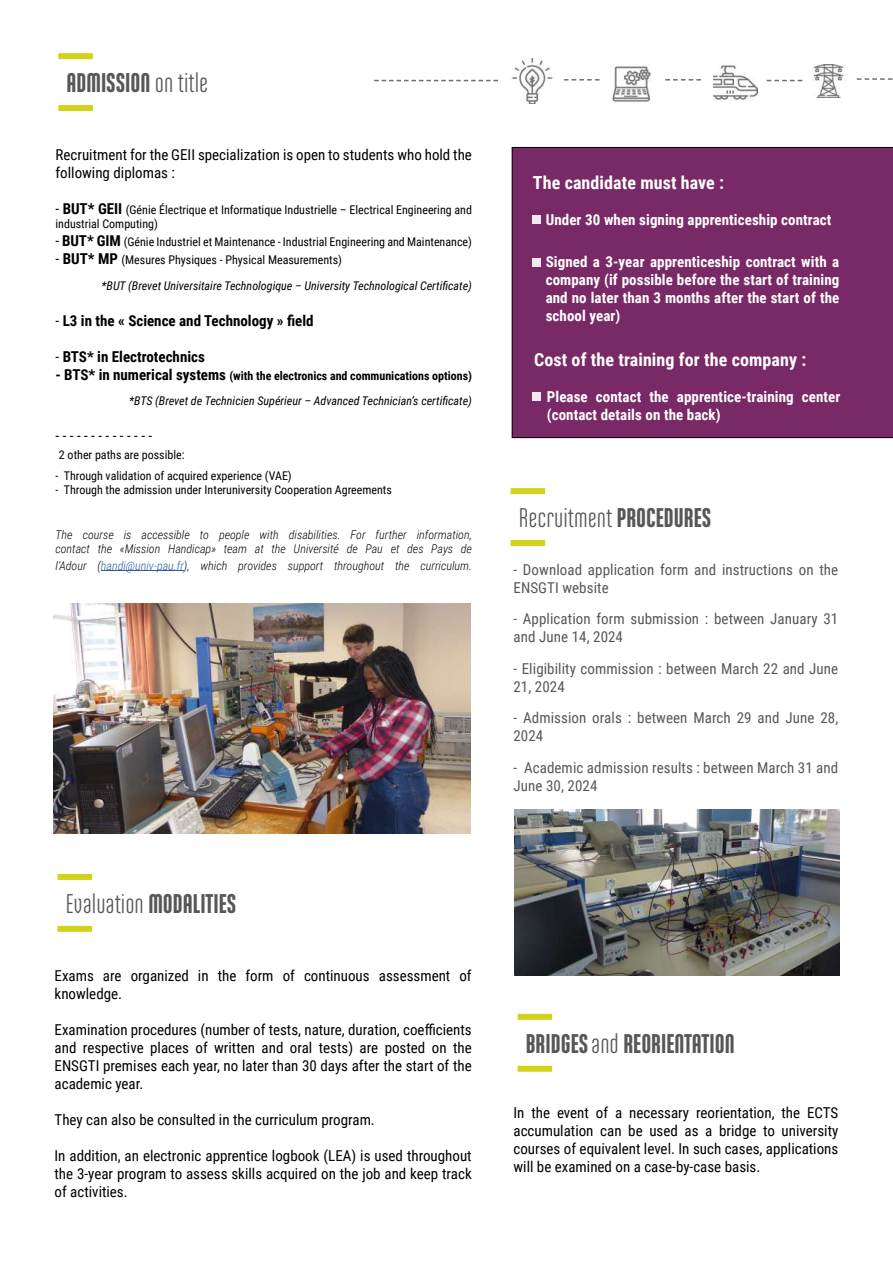
<style>
.page{position:relative;width:893px;height:1263px;background:#fff}
.page>*{position:absolute;margin:0;border:0;box-sizing:border-box;transform-origin:0 0}
.t1{font:27px "Ando";color:#575756}
.t2{font:900 27px "Ando";color:#575756}
.t3{font:700 18px "Roboto Condensed";letter-spacing:.005em;color:#fff}
.t4{font:15px/18px "Roboto Condensed";color:#000;text-align:justify}
.t5{font:15px/18px "Roboto Condensed";letter-spacing:.005em;color:#575756}
.t6{font:700 15px/18px "Roboto Condensed";letter-spacing:.005em;color:#fff;text-align:justify}
.t7{font:700 15px "Roboto Condensed";color:#000}
.t8{font:12px/14.4px "Roboto Condensed";color:#000}
.t9{font:italic 12px/25.5px "Roboto Condensed";color:#000}
.t10{font:italic 300 12px/14.4px "Roboto Condensed";color:#000}
.s1{font-weight:400}
.s2{font-size:15px}
.s3{font-weight:700;font-size:15px}
.s4{font-style:normal;font-size:15px}
.s5{font-weight:700;font-style:normal;font-size:15px}
.s6{font-style:normal}
.s7{font-weight:700;font-style:normal}
.s8{color:#275b9b}
.s9{font-weight:900}
</style>
<div class="page">
<hr style="left:101px;top:570px;width:83px;height:1px;background:#275b9b">
<div style="left:58px;top:105px;width:35px;height:6px;background:#d2d21a"></div>
<div style="left:58px;top:53px;width:35px;height:6px;background:#d2d21a"></div>
<div style="left:511px;top:540px;width:34px;height:6px;background:#d2d21a"></div>
<div style="left:511px;top:488px;width:34px;height:6px;background:#d2d21a"></div>
<div style="left:58px;top:926px;width:34px;height:6px;background:#d2d21a"></div>
<div style="left:58px;top:874px;width:34px;height:6px;background:#d2d21a"></div>
<img style="left:53px;top:603px;width:417px;height:230px">
<img style="left:514px;top:809px;width:325px;height:166px">
<div style="left:518px;top:1066px;width:34px;height:6px;background:#d2d21a"></div>
<div style="left:518px;top:1014px;width:34px;height:6px;background:#d2d21a"></div>
<img style="left:511px;top:59px;width:42px;height:44px">
<img style="left:612px;top:64px;width:39px;height:38px">
<img style="left:714px;top:65px;width:43px;height:36px">
<img style="left:813px;top:64px;width:31px;height:34px">
<svg style="left:374px;top:80px;width:124px;height:1px"></svg>
<svg style="left:857px;top:78px;width:35px;height:2px"></svg>
<svg style="left:767px;top:80px;width:35px;height:1px"></svg>
<svg style="left:665px;top:79px;width:36px;height:2px"></svg>
<svg style="left:564px;top:79px;width:35px;height:2px"></svg>
<div style="left:512px;top:147px;width:381px;height:291px;background:#792a66"></div>
<div style="left:532px;top:215px;width:8px;height:9px;background:#f1e9ef"></div>
<div style="left:532px;top:258px;width:8px;height:9px;background:#f1e9ef"></div>
<div style="left:532px;top:392px;width:8px;height:9px;background:#f1e9ef"></div>
<h1 class="t2" style="left:66px;top:69px;width:143px">ADMISSION <span class="s1">on title</span></h1>
<p class="t4" style="left:56px;top:145px;width:418px">Recruitment for the GEII specialization is open to students who hold the following diplomas :</p>
<p class="t8" style="left:56px;top:202px;width:418px"><span class="s2">-</span> <span class="s3">BUT* GEII</span> (Génie Électrique et Informatique Industrielle – Electrical Engineering and industrial Computing)</p>
<p class="t8" style="left:56px;top:234px;width:418px"><span class="s2">-</span> <span class="s3">BUT* GIM</span> (Génie Industriel et Maintenance - Industrial Engineering and Maintenance)</p>
<p class="t9" style="left:102px;top:247px;width:372px;text-indent:-46px"><span class="s4">-</span> <span class="s5">BUT* MP</span> <span class="s6">(Mesures Physiques - Physical Measurements)<br></span>*BUT (Brevet Universitaire Technologique – University Technological Certificate)</p>
<p class="t7" style="left:56px;top:310px;width:260px"><span class="s1">-</span> L3 in the « Science and Technology » field</p>
<p class="t7" style="left:56px;top:346px;width:151px"><span class="s1">-</span> BTS* in Electrotechnics</p>
<p class="t9" style="left:56px;top:362px;width:418px;text-align:right"><span class="s5">- BTS* in numerical systems</span> <span class="s7">(with the electronics and communications options) </span>*BTS (Brevet de Technicien Supérieur – Advanced Technician’s certificate)</p>
<p class="t4" style="left:56px;top:426px;width:98px">- - - - - - - - - - - - - -</p>
<p class="t8" style="left:59px;top:447px;width:127px">2 other paths are possible:</p>
<p class="t8" style="left:56px;top:468px;width:238px">- Through validation of acquired experience (VAE)</p>
<p class="t8" style="left:56px;top:482px;width:338px">- Through the admission under Interuniversity Cooperation Agreements</p>
<p class="t10" style="left:56px;top:527px;width:418px">The course is accessible to people with disabilities. For further information, contact the «Mission Handicap» team at the Université de Pau et des Pays de</p>
<p class="t10" style="left:56px;top:558px;width:418px">l’Adour (<span class="s8">handi@univ-pau.fr</span>), which provides support throughout the curriculum.</p>
<p class="t5" style="left:513px;top:560px;width:326px">- Download application form and instructions on the<br>ENSGTI website</p>
<p class="t5" style="left:513px;top:609px;width:326px">- Application form submission : between January 31 and June 14, 2024</p>
<p class="t5" style="left:513px;top:659px;width:326px">- Eligibility commission : between March 22 and June<br>21, 2024</p>
<p class="t5" style="left:513px;top:708px;width:326px">- Admission orals : between March 29 and June 28,<br>2024</p>
<p class="t5" style="left:513px;top:758px;width:326px">- Academic admission results : between March 31 and<br>June 30, 2024</p>
<p class="t3" style="left:533px;top:170px;width:193px">The candidate must have :</p>
<p class="t6" style="left:546px;top:210px;width:287px">Under 30 when signing apprenticeship contract</p>
<p class="t6" style="left:546px;top:252px;width:295px">Signed a 3-year apprenticeship contract with a company (if possible before the start of training and no later than 3 months after the start of the school year)</p>
<p class="t3" style="left:534px;top:347px;width:274px">Cost of the training for the company :</p>
<p class="t6" style="left:547px;top:387px;width:295px">Please contact the apprentice-training center (contact details on the back)</p>
<h1 class="t1" style="left:519px;top:504px;width:194px">Recruitment <span class="s9">PROCEDURES</span></h1>
<h1 class="t1" style="left:66px;top:890px;width:172px">Evaluation <span class="s9">MODALITIES</span></h1>
<p class="t4" style="left:55px;top:966px;width:419px">Exams are organized in the form of continuous assessment of knowledge.</p>
<p class="t4" style="left:55px;top:1020px;width:419px">Examination procedures (number of tests, nature, duration, coefficients and respective places of written and oral tests) are posted on the ENSGTI premises each year, no later than 30 days after the start of the academic year.</p>
<p class="t4" style="left:55px;top:1110px;width:322px">They can also be consulted in the curriculum program.</p>
<p class="t4" style="left:55px;top:1146px;width:419px">In addition, an electronic apprentice logbook (LEA) is used throughout the 3-year program to assess skills acquired on the job and keep track of activities.</p>
<h1 class="t2" style="left:526px;top:1029px;width:211px">BRIDGES<span class="s1">and</span> REORIENTATION</h1>
<p class="t4" style="left:513px;top:1103px;width:326px">In the event of a necessary reorientation, the ECTS accumulation can be used as a bridge to university courses of equivalent level. In such cases, applications will be examined on a case-by-case basis.</p>
</div>
